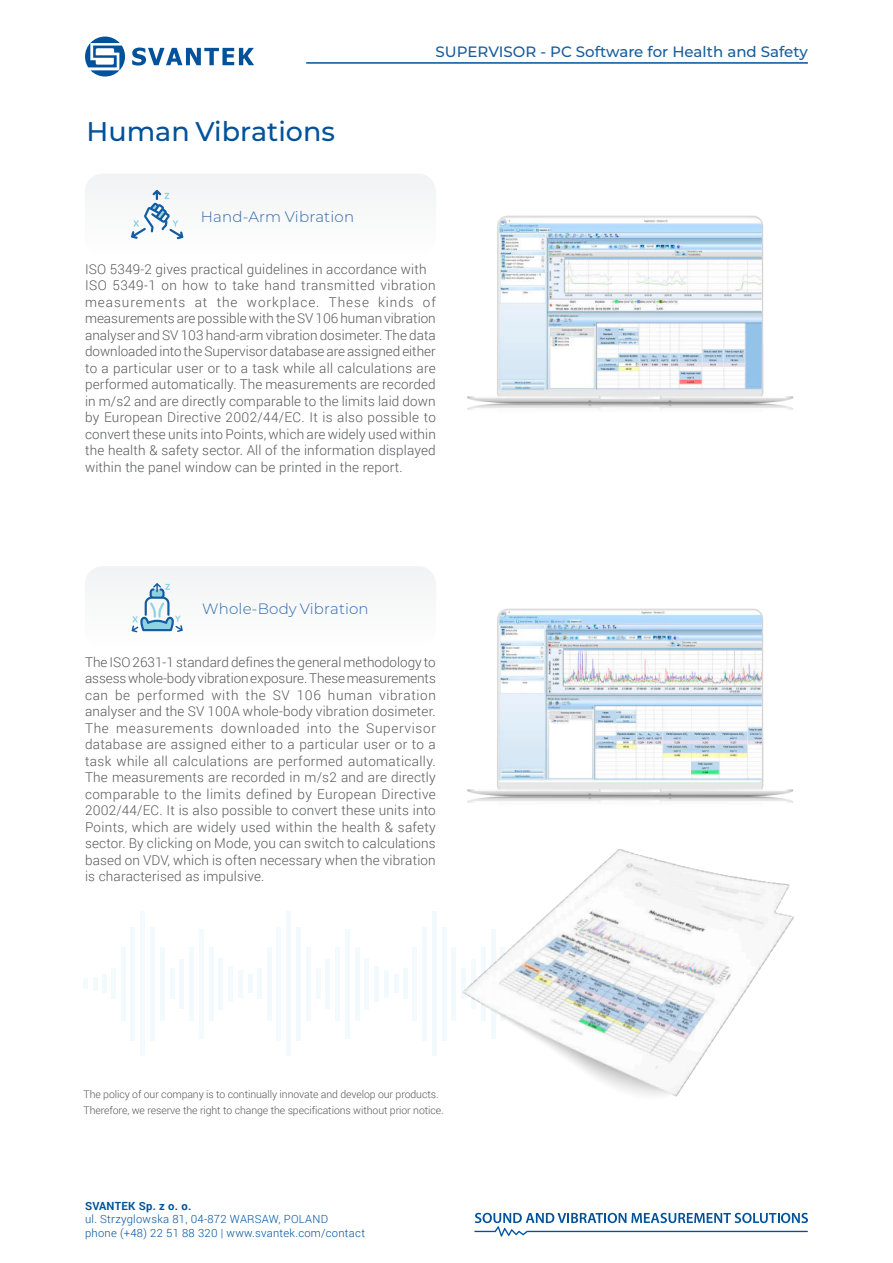
<style>
.page{position:relative;width:893px;height:1263px;background:#fff}
.page>*{position:absolute;margin:0;border:0;box-sizing:border-box;transform-origin:0 0}
.t1{font:500 27px "Montserrat";color:#01529b}
.t2{font:500 15px "Montserrat";color:#175d9e}
.t3{font:300 15px "Montserrat";letter-spacing:.01em;color:#2f68aa}
.t4{font:300 13.5px/16.5px "Roboto";letter-spacing:.01em;color:#57585a}
.t5{font:300 11.25px/13.5px "Roboto";letter-spacing:.02em;color:#01529b}
.t6{font:700 11.25px "Roboto";letter-spacing:.025em;color:#01529b}
.t7{font:300 10.5px/16.5px "Roboto";letter-spacing:-.01em;color:#57585a}
</style>
<div class="page">
<svg style="left:85px;top:37px;width:40px;height:40px"></svg>
<svg style="left:132px;top:48px;width:122px;height:18px"></svg>
<hr style="left:306px;top:62px;width:502px;height:2px;background:#01529b">
<svg style="left:474px;top:1213px;width:334px;height:24px"></svg>
<div style="left:85px;top:566px;width:351px;height:82px;background:#f2f3f4;border-radius:18px"></div>
<div style="left:85px;top:173px;width:351px;height:83px;background:#f2f3f4;border-radius:18px"></div>
<img style="left:467px;top:215px;width:326px;height:195px">
<img style="left:467px;top:608px;width:326px;height:195px">
<div style="left:257px;top:968px;width:5px;height:31px;background:#f3fafd"></div>
<hr style="left:267px;top:947px;width:4px;height:73px;background:#f3fafd">
<hr style="left:277px;top:927px;width:4px;height:113px;background:#f3fafd">
<div style="left:286px;top:911px;width:5px;height:145px;background:#f3fafd"></div>
<hr style="left:316px;top:968px;width:4px;height:31px;background:#f3fafd">
<hr style="left:306px;top:947px;width:4px;height:73px;background:#f3fafd">
<div style="left:296px;top:927px;width:5px;height:113px;background:#f3fafd"></div>
<hr style="left:326px;top:959px;width:4px;height:49px;background:#f3fafd">
<div style="left:335px;top:947px;width:5px;height:73px;background:#f3fafd"></div>
<div style="left:345px;top:929px;width:5px;height:110px;background:#f3fafd"></div>
<hr style="left:355px;top:947px;width:4px;height:73px;background:#f3fafd">
<hr style="left:365px;top:958px;width:4px;height:51px;background:#f3fafd">
<div style="left:374px;top:966px;width:5px;height:35px;background:#f3fafd"></div>
<div style="left:384px;top:970px;width:5px;height:27px;background:#f3fafd"></div>
<hr style="left:394px;top:974px;width:4px;height:19px;background:#f3fafd">
<hr style="left:403px;top:968px;width:4px;height:31px;background:#f3fafd">
<hr style="left:413px;top:947px;width:4px;height:73px;background:#f3fafd">
<div style="left:422px;top:927px;width:5px;height:113px;background:#f3fafd"></div>
<div style="left:432px;top:911px;width:5px;height:145px;background:#f3fafd"></div>
<div style="left:111px;top:968px;width:5px;height:31px;background:#f3fafd"></div>
<hr style="left:121px;top:947px;width:4px;height:73px;background:#f3fafd">
<hr style="left:131px;top:927px;width:4px;height:113px;background:#f3fafd">
<hr style="left:141px;top:911px;width:4px;height:145px;background:#f3fafd">
<hr style="left:170px;top:968px;width:4px;height:31px;background:#f3fafd">
<div style="left:160px;top:947px;width:5px;height:73px;background:#f3fafd"></div>
<div style="left:150px;top:927px;width:5px;height:113px;background:#f3fafd"></div>
<hr style="left:180px;top:959px;width:4px;height:49px;background:#f3fafd">
<div style="left:189px;top:947px;width:5px;height:73px;background:#f3fafd"></div>
<div style="left:199px;top:929px;width:5px;height:110px;background:#f3fafd"></div>
<hr style="left:209px;top:947px;width:4px;height:73px;background:#f3fafd">
<hr style="left:219px;top:958px;width:4px;height:51px;background:#f3fafd">
<div style="left:228px;top:966px;width:5px;height:35px;background:#f3fafd"></div>
<div style="left:238px;top:970px;width:5px;height:27px;background:#f3fafd"></div>
<hr style="left:248px;top:974px;width:4px;height:19px;background:#f3fafd">
<hr style="left:102px;top:974px;width:4px;height:19px;background:#f3fafd">
<hr style="left:93px;top:977px;width:4px;height:13px;background:#f3fafd">
<hr style="left:84px;top:978px;width:4px;height:11px;background:#f3fafd">
<svg style="left:131px;top:190px;width:52px;height:49px"></svg>
<svg style="left:132px;top:583px;width:51px;height:49px"></svg>
<img style="left:442px;top:849px;width:352px;height:248px">
<h1 class="t1" style="left:87px;top:120px;width:250px">Human Vibrations</h1>
<p class="t3" style="left:201px;top:211px;width:155px">Hand-Arm Vibration</p>
<p class="t2" style="left:436px;top:46px;width:374px">SUPERVISOR - PC Software for Health and Safety</p>
<p class="t4" style="left:85px;top:262px;width:352px">ISO 5349-2 gives practical guidelines in accordance with ISO 5349-1 on how to take hand transmitted vibration measurements at the workplace. These kinds of measurements are possible with the SV 106 human vibration analyser and SV 103 hand-arm vibration dosimeter. The data downloaded into the Supervisor database are assigned either to a particular user or to a task while all calculations are performed automatically. The measurements are recorded in m/s2 and are directly comparable to the limits laid down by European Directive 2002/44/EC. It is also possible to convert these units into Points, which are widely used within the health &amp; safety sector. All of the information displayed within the panel window can be printed in the report.</p>
<p class="t3" style="left:202px;top:603px;width:168px">Whole-Body Vibration</p>
<p class="t4" style="left:85px;top:654px;width:352px;text-align:justify">The ISO 2631-1 standard defines the general methodology to assess whole-body vibration exposure. These measurements can be performed with the SV 106 human vibration analyser and the SV 100A whole-body vibration dosimeter.<br>The measurements downloaded into the Supervisor database are assigned either to a particular user or to a task while all calculations are performed automatically.<br>The measurements are recorded in m/s2 and are directly comparable to the limits defined by European Directive 2002/44/EC. It is also possible to convert these units into Points, which are widely used within the health &amp; safety sector. By clicking on Mode, you can switch to calculations based on VDV, which is often necessary when the vibration is characterised as impulsive.</p>
<p class="t7" style="left:84px;top:1086px;width:362px">The policy of our company is to continually innovate and develop our products.<br>Therefore, we reserve the right to change the specifications without prior notice.</p>
<p class="t6" style="left:85px;top:1201px;width:108px">SVANTEK Sp. z o. o.</p>
<p class="t5" style="left:85px;top:1213px;width:282px">ul. Strzyglowska 81, 04-872 WARSAW, POLAND<br>phone (+48) 22 51 88 320 | www.svantek.com/contact</p>
</div>
